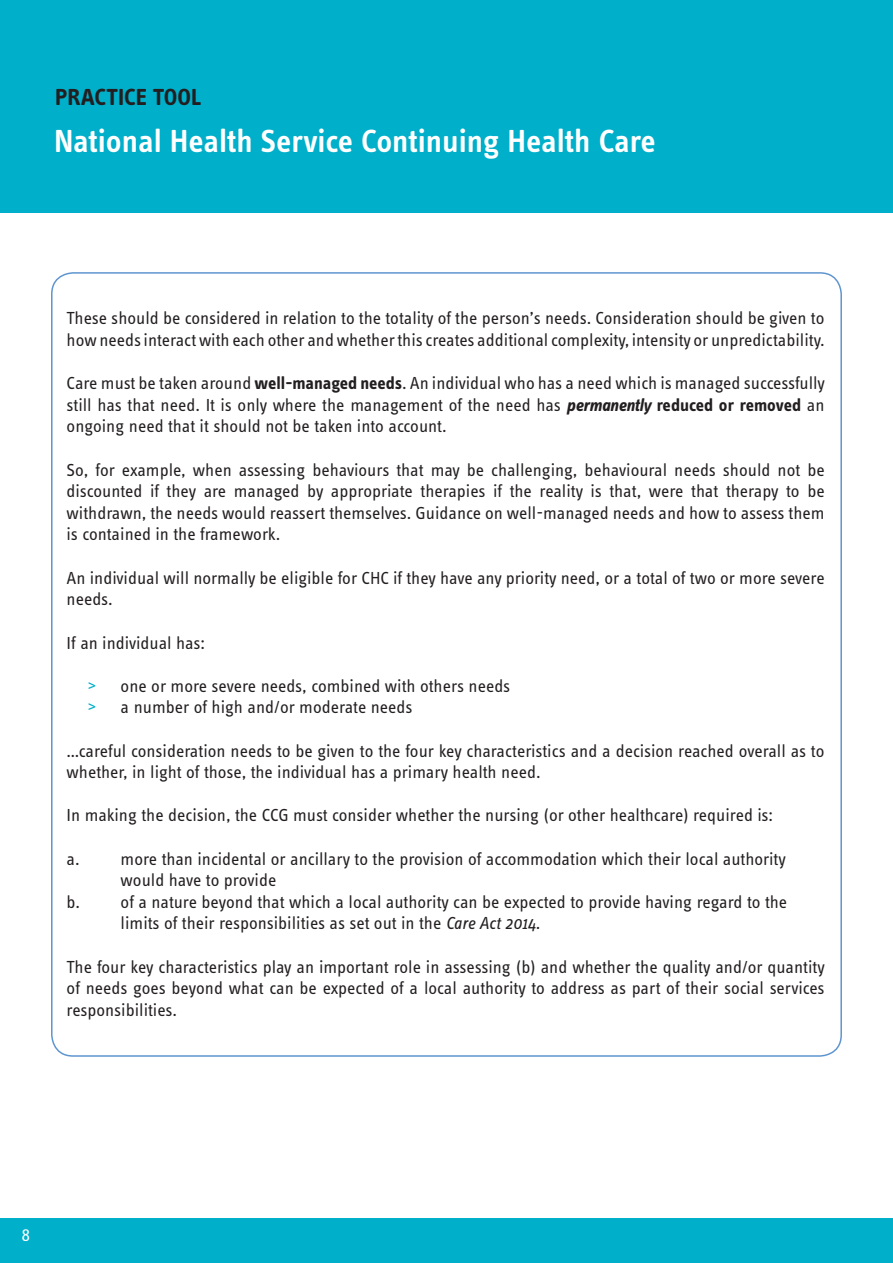
<style>
.page{position:relative;width:893px;height:1263px;background:#fff}
.page>*{position:absolute;margin:0;border:0;box-sizing:border-box;transform-origin:0 0}
.t1{font:600 33px "Info Text Pro";color:#fff}
.t2{font:700 24px "Info Text Pro";color:#231f20}
.RiPfA_body_text{font:18px/21.6px "Info Text Pro";color:#231f20}
.t3{font:18px "Info Text Pro";color:#fff}
.s1{font-weight:700}
.s2{font-weight:700;font-style:italic}
.s3{color:#00afca}
.s4{font-style:italic}
</style>
<div class="page">
<div style="left:0;top:1218px;width:893px;height:45px;background:#00afca"></div>
<div style="left:0;top:0;width:893px;height:213px;background:#00afca"></div>
<h2 class="t2" style="left:55px;top:83px;width:148px">PRACTICE TOOL</h2>
<h1 class="t1" style="left:54px;top:121px;width:603px">National Health Service Continuing Health Care</h1>
<p class="RiPfA_body_text" style="left:67px;top:307px;width:759px">These should be considered in relation to the totality of the person’s needs. Consideration should be given to how needs interact with each other and whether this creates additional complexity, intensity or unpredictability.</p>
<p class="RiPfA_body_text" style="left:67px;top:372px;width:760px;text-align:justify">Care must be taken around <span class="s1">well-managed needs</span>. An individual who has a need which is managed successfully still has that need. It is only where the management of the need has <span class="s2">permanently</span> <span class="s1">reduced or removed</span> an ongoing need that it should not be taken into account.</p>
<p class="RiPfA_body_text" style="left:67px;top:458px;width:759px;text-align:justify">So, for example, when assessing behaviours that may be challenging, behavioural needs should not be discounted if they are managed by appropriate therapies if the reality is that, were that therapy to be withdrawn, the needs would reassert themselves. Guidance on well-managed needs and how to assess them is contained in the framework.</p>
<p class="RiPfA_body_text" style="left:67px;top:566px;width:759px">An individual will normally be eligible for CHC if they have any priority need, or a total of two or more severe needs.</p>
<p class="RiPfA_body_text" style="left:67px;top:631px;width:140px">If an individual has:</p>
<p class="RiPfA_body_text" style="left:88px;top:674px;width:424px"><span class="s3">&gt;</span> one or more severe needs, combined with others needs</p>
<p class="RiPfA_body_text" style="left:88px;top:696px;width:326px"><span class="s3">&gt;</span> a number of high and/or moderate needs</p>
<p class="RiPfA_body_text" style="left:67px;top:739px;width:759px">…careful consideration needs to be given to the four key characteristics and a decision reached overall as to whether, in light of those, the individual has a primary health need.</p>
<p class="RiPfA_body_text" style="left:67px;top:804px;width:708px">In making the decision, the CCG must consider whether the nursing (or other healthcare) required is:</p>
<p class="RiPfA_body_text" style="left:121px;top:847px;width:667px;text-indent:-54px">a. more than incidental or ancillary to the provision of accommodation which their local authority would have to provide</p>
<p class="RiPfA_body_text" style="left:121px;top:890px;width:668px;text-indent:-54px">b. of a nature beyond that which a local authority can be expected to provide having regard to the limits of their responsibilities as set out in the <span class="s4">Care Act 2014</span>.</p>
<p class="RiPfA_body_text" style="left:67px;top:955px;width:760px;text-align:justify">The four key characteristics play an important role in assessing (b) and whether the quality and/or quantity of needs goes beyond what can be expected of a local authority to address as part of their social services responsibilities.</p>
<p class="t3" style="left:21px;top:1224px;width:10px">8</p>
</div>
